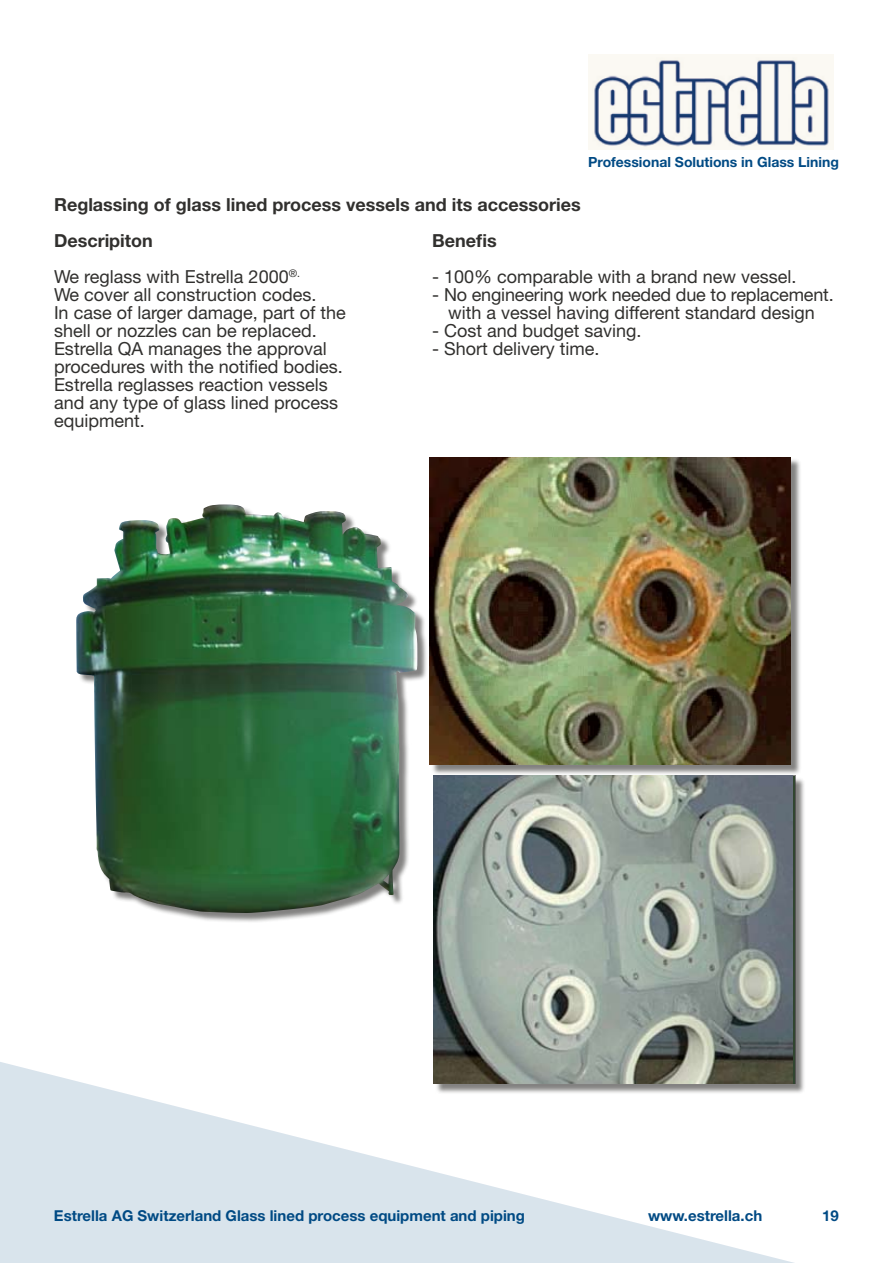
<style>
.page{position:relative;width:893px;height:1263px;background:#fff}
.page>*{position:absolute;margin:0;border:0;box-sizing:border-box;transform-origin:0 0}
.t1{font:18px/18px "Helvetica Neue";color:#31302e}
.t2{font:700 18px/36px "Helvetica Neue";color:#31302e}
.t3{font:700 15px "Helvetica Neue";color:#004a84}
.t4{font:700 13.95px "Helvetica Neue";color:#004a84}
</style>
<div class="page">
<img style="left:589px;top:54px;width:245px;height:95px">
<svg style="left:0;top:1062px;width:794px;height:201px;fill:#d9e4ec"></svg>
<div style="left:77px;top:506px;width:352px;height:436px;background:#31302e;opacity:.6"></div>
<img style="left:76px;top:506px;width:342px;height:407px">
<div style="left:431px;top:458px;width:376px;height:323px;background:#31302e;opacity:.6"></div>
<img style="left:429px;top:457px;width:362px;height:308px">
<div style="left:435px;top:777px;width:376px;height:323px;background:#31302e;opacity:.6"></div>
<img style="left:434px;top:776px;width:358px;height:307px">
<p class="t4" style="left:588px;top:153px;width:252px">Professional Solutions in Glass Lining</p>
<p class="t2" style="left:54px;top:187px;width:528px">Reglassing of glass lined process vessels and its accessories<br>Descripiton</p>
<p class="t2" style="left:432px;top:223px;width:66px">Benefis</p>
<p class="t1" style="left:54px;top:268px;width:247px">We reglass with Estrella 2000<sup>®.</sup></p>
<p class="t1" style="left:432px;top:268px;width:366px">- 100% comparable with a brand new vessel.</p>
<p class="t1" style="left:54px;top:286px;width:264px">We cover all construction codes.</p>
<p class="t1" style="left:432px;top:286px;width:403px">- No engineering work needed due to replacement.</p>
<p class="t1" style="left:54px;top:304px;width:293px">In case of larger damage, part of the</p>
<p class="t1" style="left:448px;top:304px;width:368px">with a vessel having different standard design</p>
<p class="t1" style="left:54px;top:322px;width:264px">shell or nozzles can be replaced.</p>
<p class="t1" style="left:432px;top:322px;width:211px">- Cost and budget saving.</p>
<p class="t1" style="left:54px;top:340px;width:274px">Estrella QA manages the approval</p>
<p class="t1" style="left:432px;top:340px;width:169px">- Short delivery time.</p>
<p class="t1" style="left:54px;top:358px;width:290px">procedures with the notified bodies.<br>Estrella reglasses reaction vessels and any type of glass lined process equipment.</p>
<p class="t3" style="left:54px;top:1206px;width:472px">Estrella AG Switzerland Glass lined process equipment and piping</p>
<p class="t3" style="left:648px;top:1206px;width:116px">www.estrella.ch</p>
<p class="t3" style="left:822px;top:1206px;width:18px">19</p>
</div>
